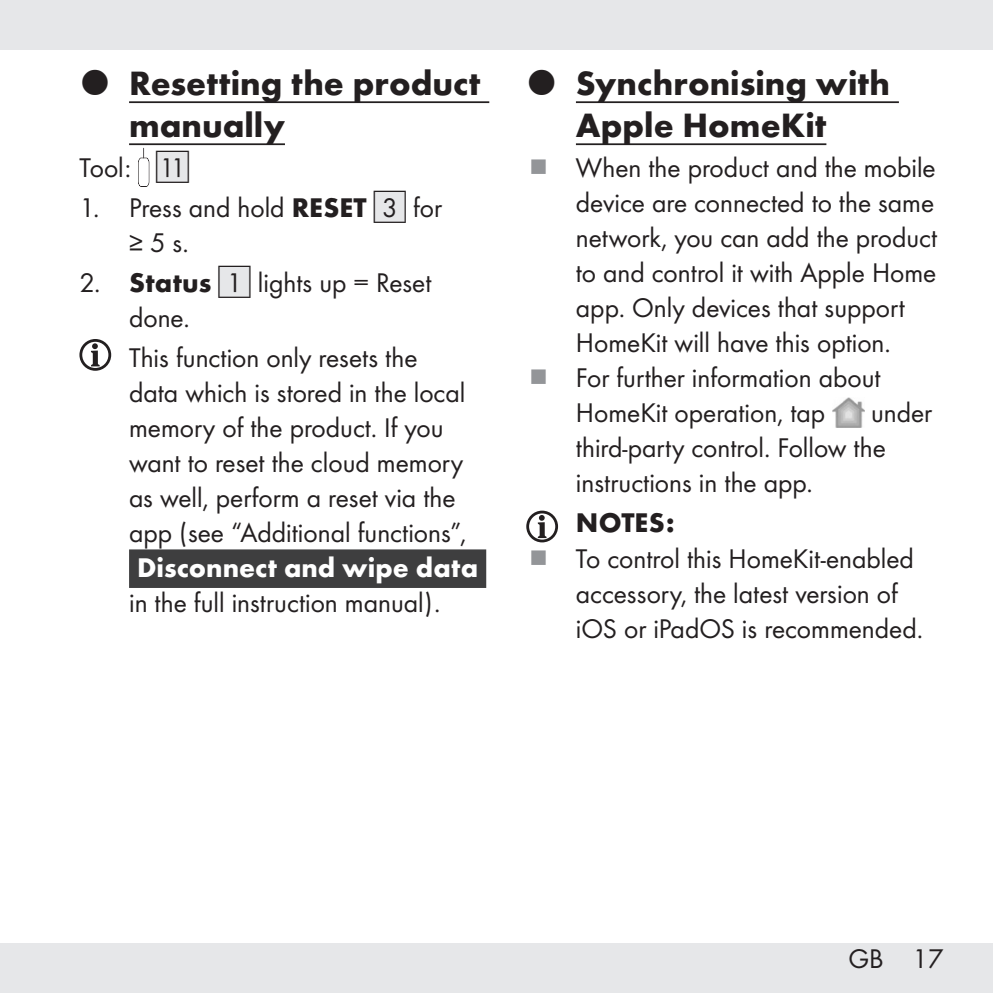
<style>
.page{position:relative;width:993px;height:993px;background:#fff}
.page>*{position:absolute;margin:0;border:0;box-sizing:border-box;transform-origin:0 0}
.t1{font:700 35px/42px "Futura";color:#231f20}
.Indent_SB{font:28px/35px "Futura Boo";color:#231f20}
.Body{font:28px "Futura Boo";color:#231f20}
.Indent_SB-2{font:700 28px "Futura";letter-spacing:.005em;color:#231f20}
.s1{font-family:"IMP Lidl Num Box";font-size:24.5px;color:#e6e7e9}
.s2{font-family:"IMP Lidl Num Box";font-size:24.5px}
.s3{font-family:"Futura";font-weight:700}
.s4{font-family:"Futura";font-weight:700;color:#3e3e3f}
.s5{font-family:"Futura";font-weight:700;color:#fff}
</style>
<div class="page">
<div style="left:0;top:943px;width:992px;height:49px;background:#e6e7e9"></div>
<div style="left:0;top:0;width:992px;height:50px;background:#e6e7e9"></div>
<hr style="left:129px;top:101px;width:360px;height:2px;background:#231f20">
<hr style="left:129px;top:143px;width:156px;height:2px;background:#231f20">
<div style="left:129px;top:549px;width:357px;height:38px;background:#3e3e3f"></div>
<svg style="left:138px;top:148px;width:11px;height:39px"></svg>
<svg style="left:81px;top:340px;width:29px;height:29px"></svg>
<div style="left:79px;top:339px;width:32px;height:31px;border:3px solid #231f20;border-radius:50%"></div>
<svg style="left:91px;top:343px;width:9px;height:23px"></svg>
<hr style="left:575px;top:101px;width:323px;height:2px;background:#231f20">
<hr style="left:575px;top:143px;width:251px;height:2px;background:#231f20">
<img style="left:832px;top:397px;width:31px;height:30px">
<svg style="left:527px;top:512px;width:29px;height:29px"></svg>
<div style="left:526px;top:510px;width:32px;height:32px;border:3px solid #231f20;border-radius:50%"></div>
<svg style="left:537px;top:515px;width:9px;height:23px"></svg>
<p class="t1" style="left:129px;top:60px;width:353px">Resetting the product manually</p>
<p class="Body" style="left:79px;top:148px;width:111px">Tool: <span class="s1">[</span><span class="s2">11]</span></p>
<p class="Indent_SB" style="left:129px;top:189px;width:314px;text-indent:-50px">1. Press and hold <span class="s3">RESET</span> <span class="s1">[</span><span class="s2">3]</span> for ≥5s.</p>
<p class="Indent_SB" style="left:129px;top:264px;width:304px;text-indent:-50px">2. <span class="s3">Status</span> <span class="s1">[</span><span class="s2">1]</span> lights up = Reset done.</p>
<p class="Indent_SB" style="left:129px;top:339px;width:358px">This function only resets the<br>data which is stored in the local memory of the product. If you want to reset the cloud memory as well, perform a reset via the app (see “Additional functions”, <span class="s4">{</span><span class="s5">Disconnect and wipe data</span><span class="s4">} </span>in the full instruction manual).</p>
<p class="t1" style="left:575px;top:60px;width:315px">Synchronising with<br>Apple HomeKit</p>
<p class="Indent_SB" style="left:575px;top:149px;width:363px">When the product and the mobile device are connected to the same network, you can add the product to and control it with Apple Home app. Only devices that support<br>HomeKit will have this option.</p>
<p class="Indent_SB" style="left:575px;top:359px;width:306px">For further information about<br>HomeKit operation, tap</p>
<p class="Indent_SB" style="left:575px;top:394px;width:357px;text-indent:295px">under third-party control. Follow the instructions in the app.</p>
<p class="Indent_SB-2" style="left:575px;top:502px;width:100px">NOTES:</p>
<p class="Indent_SB" style="left:575px;top:539px;width:345px">To control this HomeKit-enabled accessory, the latest version of iOS or iPadOS is recommended.</p>
<p class="Indent_SB" style="left:848px;top:939px;width:96px">GB 17</p>
</div>
